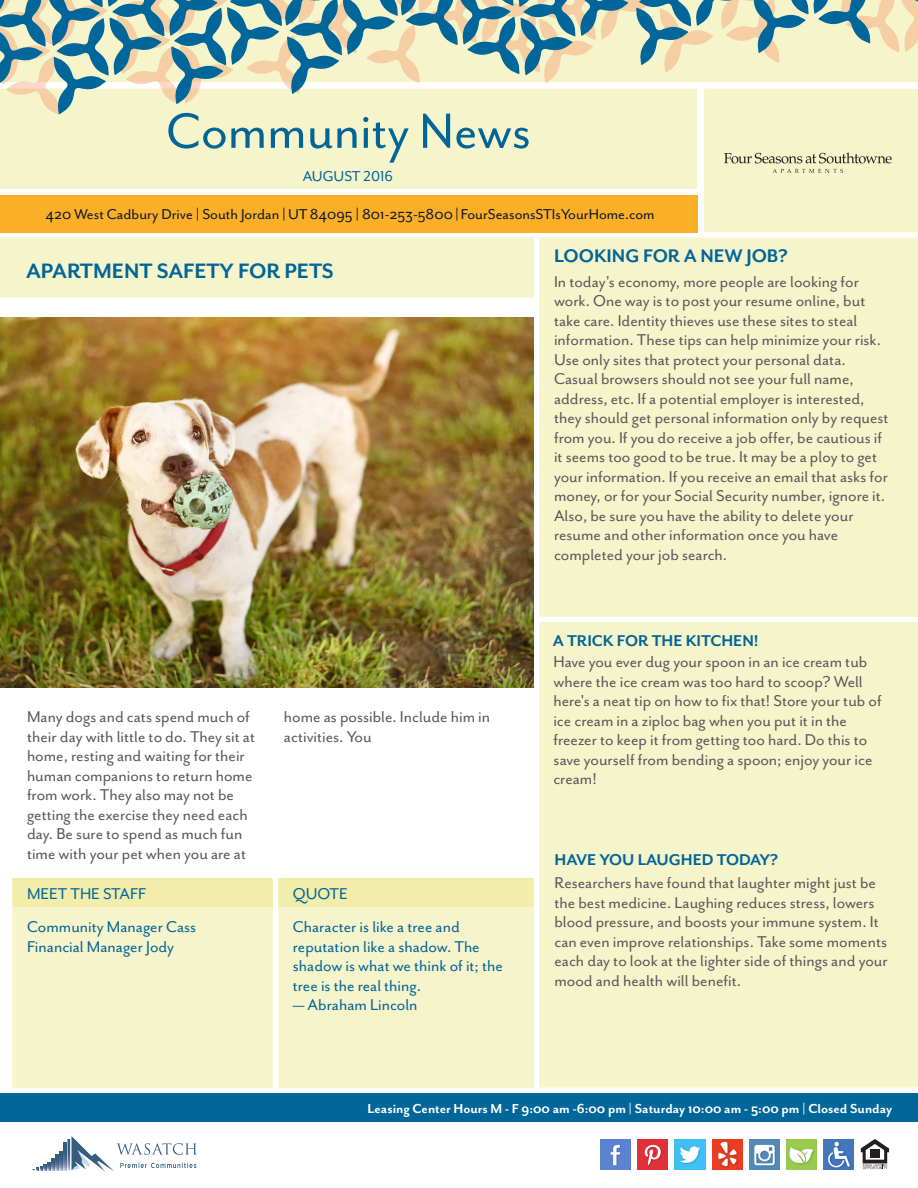
<style>
.page{position:relative;width:918px;height:1188px;background:#fff}
.page>*{position:absolute;margin:0;border:0;box-sizing:border-box;transform-origin:0 0}
.Newsletter_name{font:57px "Mr Eaves San OT";color:#016598}
.Article_Short_Headin{font:700 24px "Mr Eaves San OT";color:#016598}
.Article_Long_Heading{font:700 21px "Mr Eaves San OT";color:#016598}
.Body_Copy{font:18px/19.5px "Mr Eaves San OT";color:#57585a}
.Tip_Box_2{font:18px/19.5px "Mr Eaves San OT";color:#57585a}
.Q_Box_2{font:18px/19.5px "Mr Eaves San OT";color:#016598}
.Tip_Box_1{font:700 18px "Mr Eaves San OT";color:#016598}
.tidbitsheading_2{font:18px "Mr Eaves San OT";color:#016598}
.Q_Box_1{font:18px "Mr Eaves San OT";color:#016598}
.Property_Info{font:16.5px "Mr Eaves San OT";color:#0c172c}
.Month_Year{font:16.5px "Mr Eaves San OT";color:#016598}
.office_hours{font:700 15px "Mr Eaves San OT";color:#fff}
</style>
<div class="page">
<div style="left:0;top:1094px;width:918px;height:28px;background:#01669a"></div>
<img style="left:0;top:135px;width:918px;height:953px">
<div style="left:0;top:195px;width:697px;height:37px;background:#fbaf27"></div>
<div style="left:12px;top:878px;width:522px;height:29px;background:#f1eeab"></div>
<svg style="left:0;top:0;width:918px;height:135px;background:#cbd7c0"></svg>
<svg style="left:724px;top:153px;width:168px;height:20px;background:#d7d4b1"></svg>
<svg style="left:861px;top:1139px;width:28px;height:30px"></svg>
<hr style="left:870px;top:1154px;width:10px;height:4px;background:#231f20">
<hr style="left:870px;top:1149px;width:10px;height:4px;background:#231f20">
<img style="left:824px;top:1139px;width:30px;height:30px">
<img style="left:786px;top:1139px;width:31px;height:30px">
<img style="left:749px;top:1139px;width:31px;height:30px">
<img style="left:712px;top:1139px;width:30px;height:30px">
<img style="left:675px;top:1139px;width:30px;height:30px">
<img style="left:638px;top:1139px;width:30px;height:30px">
<img style="left:601px;top:1139px;width:30px;height:30px">
<svg style="left:64px;top:1143px;width:2px;height:27px"></svg>
<svg style="left:32px;top:1151px;width:30px;height:19px"></svg>
<svg style="left:68px;top:1136px;width:129px;height:36px"></svg>
<p class="Newsletter_name" style="left:166px;top:99px;width:366px">Community News</p>
<p class="Month_Year" style="left:303px;top:167px;width:92px">AUGUST 2016</p>
<p class="Property_Info" style="left:46px;top:205px;width:611px">420 West Cadbury Drive | South Jordan |UT84095 | 801-253-5800| FourSeasonsSTIsYourHome.com</p>
<p class="Article_Short_Headin" style="left:26px;top:257px;width:309px">APARTMENT SAFETY FOR PETS</p>
<p class="Body_Copy" style="left:27px;top:708px;width:230px">Many dogs and cats spend much of their day with little to do. They sit at home, resting and waiting for their human companions to return home from work. They also may not be getting the exercise they need each day. Be sure to spend as much fun time with your pet when you are at</p>
<p class="Body_Copy" style="left:284px;top:708px;width:208px">home as possible. Include him in activities. You</p>
<p class="tidbitsheading_2" style="left:27px;top:884px;width:120px">MEET THE STAFF</p>
<p class="Q_Box_1" style="left:293px;top:884px;width:57px">QUOTE</p>
<p class="Q_Box_2" style="left:27px;top:917px;width:171px">Community Manager Cass</p>
<p class="Q_Box_2" style="left:27px;top:937px;width:149px">Financial Manager Jody</p>
<p class="Q_Box_2" style="left:293px;top:917px;width:212px">Character is like a tree and reputation like a shadow. The shadow is what we think of it; the tree is the real thing.</p>
<p class="Q_Box_2" style="left:293px;top:995px;width:126px">— Abraham Lincoln</p>
<p class="Article_Long_Heading" style="left:554px;top:244px;width:235px">LOOKING FOR A NEW JOB?</p>
<p class="Body_Copy" style="left:554px;top:272px;width:336px">In today's economy, more people are looking for work. One way is to post your resume online, but take care. Identity thieves use these sites to steal information. These tips can help minimize your risk.<br>Use only sites that protect your personal data.<br>Casual browsers should not see your full name, address, etc. If a potential employer is interested, they should get personal information only by request from you. If you do receive a job offer, be cautious if it seems too good to be true. It may be a ploy to get your information. If you receive an email that asks for money, or for your Social Security number, ignore it.<br>Also, be sure you have the ability to delete your resume and other information once you have completed your job search.</p>
<p class="Tip_Box_1" style="left:553px;top:630px;width:207px">A TRICK FOR THE KITCHEN!</p>
<p class="Tip_Box_2" style="left:553px;top:652px;width:330px">Have you ever dug your spoon in an ice cream tub where the ice cream was too hard to scoop? Well here's a neat tip on how to fix that! Store your tub of ice cream in a ziploc bag when you put it in the freezer to keep it from getting too hard. Do this to save yourself from bending a spoon; enjoy your ice cream!</p>
<p class="Tip_Box_1" style="left:555px;top:850px;width:225px">HAVE YOU LAUGHED TODAY?</p>
<p class="Tip_Box_2" style="left:554px;top:873px;width:335px">Researchers have found that laughter might just be the best medicine. Laughing reduces stress, lowers blood pressure, and boosts your immune system. It can even improve relationships. Take some moments each day to look at the lighter side of things and your mood and health will benefit.</p>
<p class="office_hours" style="left:368px;top:1100px;width:526px">Leasing Center Hours M - F 9:00 am -6:00 pm | Saturday 10:00 am - 5:00 pm | Closed Sunday</p>
</div>
